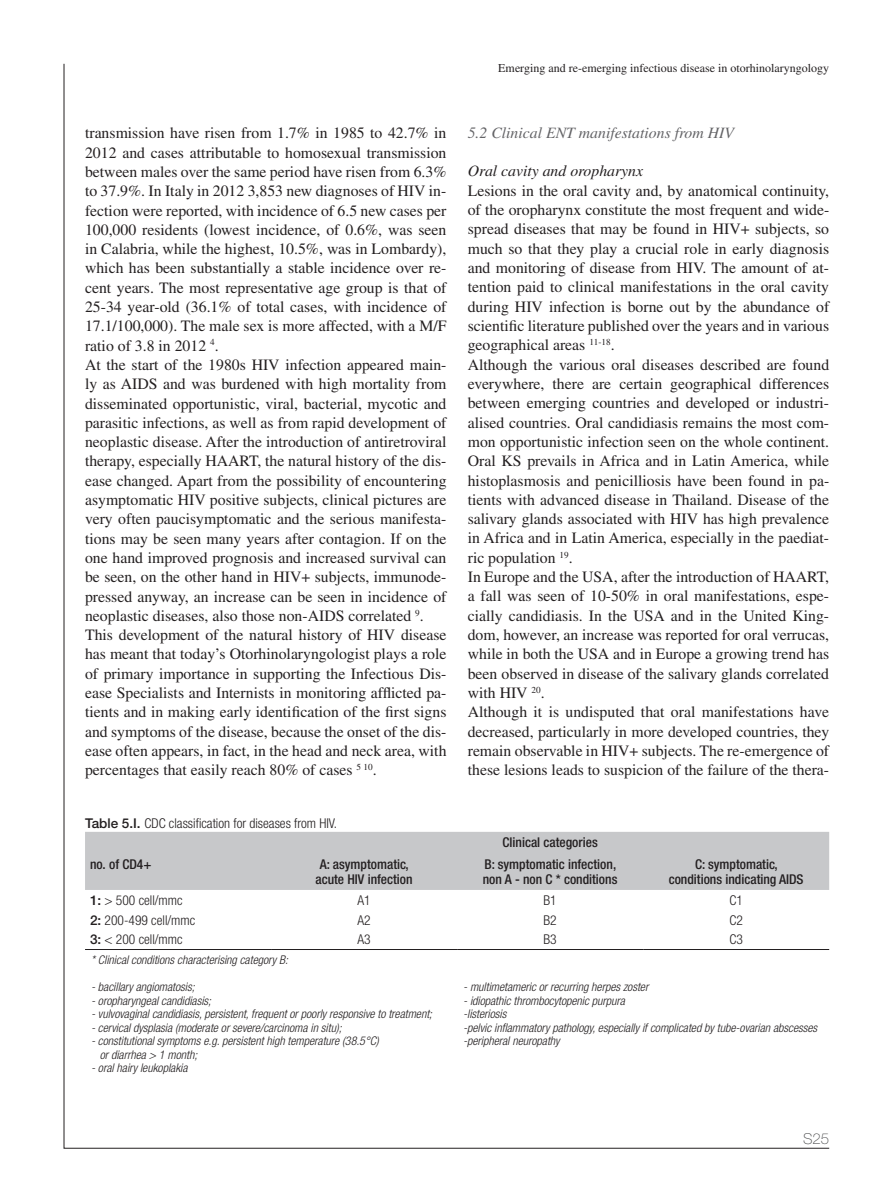
<style>
.page{position:relative;width:893px;height:1191px;background:#fff}
.page>*{position:absolute;margin:0;border:0;box-sizing:border-box;transform-origin:0 0}
.t1{font:15.75px/19.4px "Times LT Std";color:#231f20}
.t2{font:italic 15.75px "Times LT Std";color:#636366}
.t3{font:italic 15.75px "Times LT Std";color:#231f20}
.t4{font:100 15px "Helvetica Neue LT Std";color:#4b4c4d}
.t5{font:500 condensed 13.5px/15px "Helvetica Neue LT Std";color:#231f20;text-align:center}
.t6{font:300 condensed 13.5px "Helvetica Neue LT Std";color:#231f20}
.t7{font:italic 300 condensed 12px/13.5px "Helvetica Neue LT Std";color:#231f20}
.t8{font:12px "Times LT Std";color:#231f20}
.s1{font-weight:500;font-stretch:normal}
</style>
<div class="page">
<div style="left:85px;top:832px;width:744px;height:58px;background:#c7c8ca"></div>
<hr style="left:85px;top:949px;width:186px;height:1px;background:#231f20">
<hr style="left:271px;top:949px;width:186px;height:1px;background:#231f20">
<hr style="left:457px;top:949px;width:186px;height:1px;background:#231f20">
<hr style="left:643px;top:949px;width:186px;height:1px;background:#231f20">
<p class="t8" style="left:498px;top:61px;width:332px">Emerging and re-emerging infectious disease in otorhinolaryngology</p>
<p class="t1" style="left:85px;top:123px;width:363px">transmission have risen from 1.7% in 1985 to 42.7% in 2012 and cases attributable to homosexual transmission between males over the same period have risen from 6.3% to 37.9%. In Italy in 2012 3,853 new diagnoses of HIV in&shy;fection were reported, with incidence of 6.5 new cases per 100,000 residents (lowest incidence, of 0.6%, was seen in Calabria, while the highest, 10.5%, was in Lombardy), which has been substantially a stable incidence over re&shy;cent years. The most representative age group is that of 25-34 year-old (36.1% of total cases, with incidence of 17.1/100,000). The male sex is more affected, with a M/F ratio of 3.8 in 2012 <sup>4</sup>.<br>At the start of the 1980s HIV infection appeared main&shy;ly as AIDS and was burdened with high mortality from disseminated opportunistic, viral, bacterial, mycotic and parasitic infections, as well as from rapid development of neoplastic disease. After the introduction of antiretroviral therapy, especially HAART, the natural history of the dis&shy;ease changed. Apart from the possibility of encountering asymptomatic HIV positive subjects, clinical pictures are very often paucisymptomatic and the serious manifesta&shy;tions may be seen many years after contagion. If on the one hand improved prognosis and increased survival can be seen, on the other hand in HIV+ subjects, immunode&shy;pressed anyway, an increase can be seen in incidence of neoplastic diseases, also those non-AIDS correlated <sup>9</sup>.<br>This development of the natural history of HIV disease has meant that today’s Otorhinolaryngologist plays a role of primary importance in supporting the Infectious Dis&shy;ease Specialists and Internists in monitoring afflicted pa&shy;tients and in making early identification of the first signs and symptoms of the disease, because the onset of the dis&shy;ease often appears, in fact, in the head and neck area, with percentages that easily reach 80% of cases <sup>5</sup> <sup>10</sup>.</p>
<p class="t6" style="left:85px;top:815px;width:254px"><span class="s1">Table 5.I.</span> CDC classification for diseases from HIV.</p>
<p class="t2" style="left:468px;top:124px;width:268px">5.2 Clinical ENT manifestations from HIV</p>
<p class="t3" style="left:468px;top:162px;width:177px">Oral cavity and oropharynx</p>
<p class="t1" style="left:468px;top:181px;width:363px">Lesions in the oral cavity and, by anatomical continuity, of the oropharynx constitute the most frequent and wide&shy;spread diseases that may be found in HIV+ subjects, so much so that they play a crucial role in early diagnosis and monitoring of disease from HIV. The amount of at&shy;tention paid to clinical manifestations in the oral cavity during HIV infection is borne out by the abundance of scientific literature published over the years and in various geographical areas <sup>11-18</sup>.<br>Although the various oral diseases described are found everywhere, there are certain geographical differences between emerging countries and developed or industri&shy;alised countries. Oral candidiasis remains the most com&shy;mon opportunistic infection seen on the whole continent.<br>Oral KS prevails in Africa and in Latin America, while histoplasmosis and penicilliosis have been found in pa&shy;tients with advanced disease in Thailand. Disease of the salivary glands associated with HIV has high prevalence in Africa and in Latin America, especially in the paediat&shy;ric population <sup>19</sup>.<br>In Europe and the USA, after the introduction of HAART, a fall was seen of 10-50% in oral manifestations, espe&shy;cially candidiasis. In the USA and in the United King&shy;dom, however, an increase was reported for oral verrucas, while in both the USA and in Europe a growing trend has been observed in disease of the salivary glands correlated with HIV <sup>20</sup>.<br>Although it is undisputed that oral manifestations have decreased, particularly in more developed countries, they remain observable in HIV+ subjects. The re-emergence of these lesions leads to suspicion of the failure of the thera-</p>
<p class="t5" style="left:502px;top:835px;width:97px">Clinical categories</p>
<p class="t5" style="left:90px;top:856px;width:63px">no. of CD4+</p>
<p class="t5" style="left:315px;top:856px;width:99px">A: asymptomatic, acute HIV infection</p>
<p class="t5" style="left:483px;top:856px;width:136px;text-align:left">B: symptomatic infection, non A - non C * conditions</p>
<p class="t5" style="left:669px;top:856px;width:136px">C: symptomatic, conditions indicating AIDS</p>
<p class="t6" style="left:90px;top:892px;width:94px"><span class="s1">1:</span> &gt; 500 cell/mmc</p>
<p class="t6" style="left:357px;top:892px;width:15px">A1</p>
<p class="t6" style="left:543px;top:892px;width:15px">B1</p>
<p class="t6" style="left:729px;top:892px;width:15px">C1</p>
<p class="t6" style="left:90px;top:912px;width:107px"><span class="s1">2:</span> 200-499 cell/mmc</p>
<p class="t6" style="left:357px;top:912px;width:15px">A2</p>
<p class="t6" style="left:543px;top:912px;width:15px">B2</p>
<p class="t6" style="left:729px;top:912px;width:15px">C2</p>
<p class="t6" style="left:90px;top:932px;width:94px"><span class="s1">3:</span> &lt; 200 cell/mmc</p>
<p class="t6" style="left:357px;top:932px;width:15px">A3</p>
<p class="t6" style="left:543px;top:932px;width:15px">B3</p>
<p class="t6" style="left:729px;top:932px;width:15px">C3</p>
<p class="t7" style="left:91px;top:953px;width:198px">* Clinical conditions characterising category B:</p>
<p class="t7" style="left:91px;top:980px;width:105px">- bacillary angiomatosis;</p>
<p class="t7" style="left:91px;top:994px;width:122px">- oropharyngeal candidiasis;</p>
<p class="t7" style="left:91px;top:1007px;width:343px">- vulvovaginal candidiasis, persistent, frequent or poorly responsive to treatment;</p>
<p class="t7" style="left:91px;top:1021px;width:252px">- cervical dysplasia (moderate or severe/carcinoma in situ);</p>
<p class="t7" style="left:100px;top:1034px;width:281px;text-indent:-9px">- constitutional symptoms e.g. persistent high temperature (38.5°C) or diarrhea &gt; 1 month;</p>
<p class="t7" style="left:91px;top:1061px;width:98px">- oral hairy leukoplakia</p>
<p class="t7" style="left:463px;top:980px;width:187px">- multimetameric or recurring herpes zoster</p>
<p class="t7" style="left:463px;top:994px;width:356px">- idiopathic thrombocytopenic purpura<br>-listeriosis<br>-pelvic inflammatory pathology, especially if complicated by tube-ovarian abscesses -peripheral neuropathy</p>
<p class="t4" style="left:803px;top:1130px;width:28px">S25</p>
</div>
